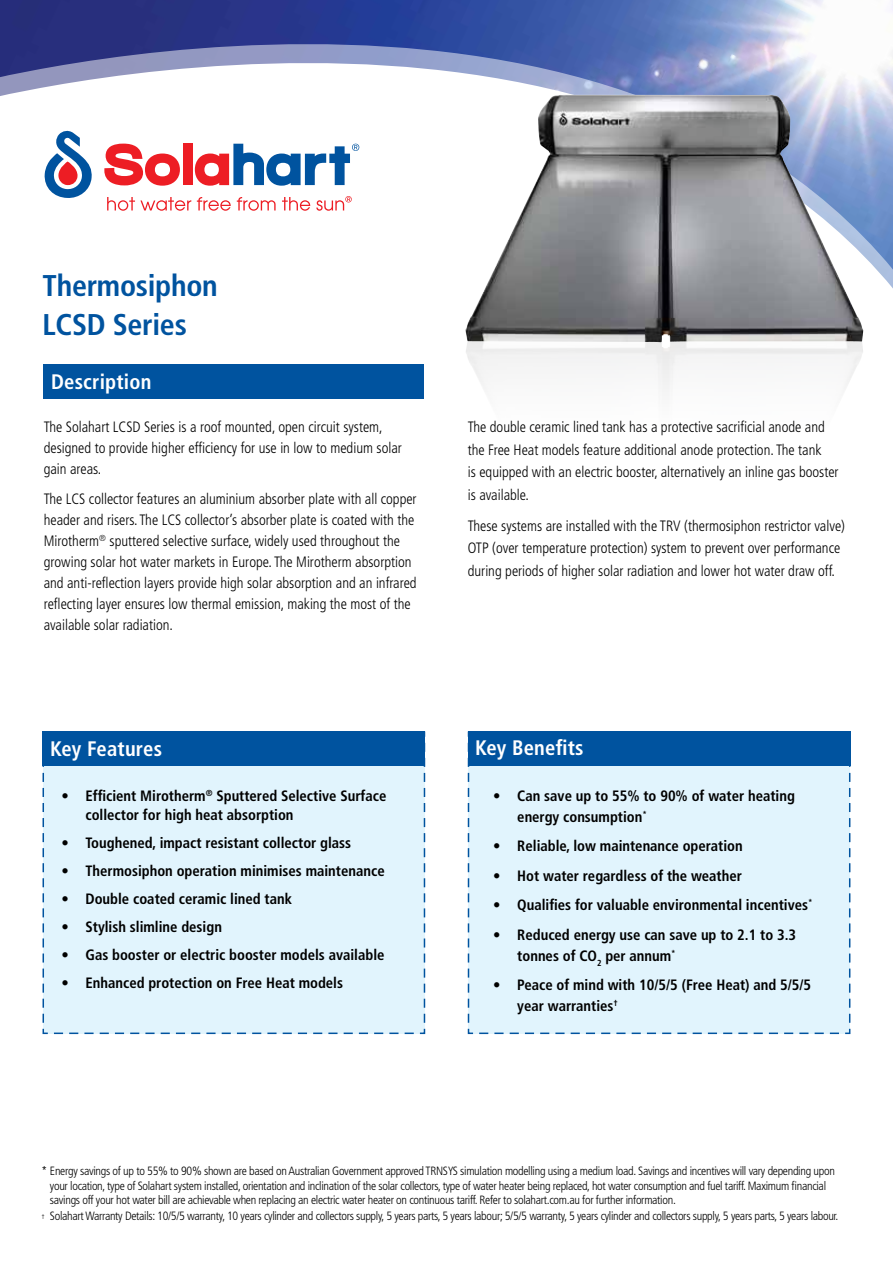
<style>
.page{position:relative;width:893px;height:1263px;background:#fff}
.page>*{position:absolute;margin:0;border:0;box-sizing:border-box;transform-origin:0 0}
.t1{font:700 condensed 30px/39px "Frutiger";letter-spacing:-.01em;color:#00539f}
.t2{font:700 condensed 21px "Frutiger";letter-spacing:.01em;color:#fff}
.t3{font:300 condensed 15px/21px "Frutiger";color:#000}
.t4{font:700 condensed 15px/21px "Frutiger";color:#000}
.t5{font:300 condensed 12px/14.4px "Frutiger";letter-spacing:-.025em;color:#000}
.s1{font-size:7.05px}
</style>
<div class="page">
<div style="left:467px;top:731px;width:384px;height:304px;background:#e1f4fd"></div>
<div style="left:468px;top:731px;width:382px;height:35px;background:#00539f"></div>
<div style="left:42px;top:731px;width:384px;height:304px;background:#e1f4fd"></div>
<div style="left:43px;top:731px;width:382px;height:35px;background:#00539f"></div>
<svg style="left:0;top:0;width:893px;height:399px"></svg>
<svg style="left:107px;top:197px;width:84px;height:14px"></svg>
<svg style="left:197px;top:197px;width:34px;height:14px"></svg>
<svg style="left:237px;top:197px;width:39px;height:14px"></svg>
<svg style="left:282px;top:197px;width:28px;height:14px"></svg>
<svg style="left:316px;top:196px;width:36px;height:15px"></svg>
<svg style="left:45px;top:131px;width:47px;height:68px"></svg>
<svg style="left:104px;top:144px;width:76px;height:42px"></svg>
<div style="left:183px;top:144px;width:9px;height:41px;background:#ed1d24"></div>
<svg style="left:195px;top:144px;width:164px;height:42px"></svg>
<div style="left:44px;top:365px;width:380px;height:34px;background:#00539f"></div>
<img style="left:540px;top:95px;width:230px;height:17px">
<img style="left:465px;top:340px;width:195px;height:34px">
<h1 class="t1" style="left:43px;top:266px;width:177px">Thermosiphon<br>LCSD Series</h1>
<h2 class="t2" style="left:51px;top:369px;width:102px">Description</h2>
<p class="t3" style="left:44px;top:417px;width:360px">The Solahart LCSD Series is a roof mounted, open circuit system, designed to provide higher efficiency for use in low to medium solar gain areas.</p>
<p class="t3" style="left:44px;top:488px;width:374px">The LCS collector features an aluminium absorber plate with all copper header and risers. The LCS collector’s absorber plate is coated with the Mirotherm<sup>®</sup> sputtered selective surface, widely used throughout the growing solar hot water markets in Europe. The Mirotherm absorption and anti-reflection layers provide high solar absorption and an infrared reflecting layer ensures low thermal emission, making the most of the available solar radiation.</p>
<p class="t3" style="left:468px;top:416px;width:372px;line-height:22.5px">The double ceramic lined tank has a protective sacrificial anode and the Free Heat models feature additional anode protection. The tank<br>is equipped with an electric booster, alternatively an inline gas booster is available.</p>
<p class="t3" style="left:468px;top:514px;width:379px;line-height:22.5px">These systems are installed with the TRV (thermosiphon restrictor valve)<br>OTP (over temperature protection) system to prevent over performance during periods of higher solar radiation and lower hot water draw off.</p>
<h2 class="t2" style="left:50px;top:736px;width:113px">Key Features</h2>
<h2 class="t2" style="left:475px;top:735px;width:110px">Key Benefits</h2>
<p class="t4" style="left:85px;top:786px;width:302px;line-height:19.5px;text-indent:-24px">• Efficient Mirotherm<sup>®</sup> Sputtered Selective Surface collector for high heat absorption</p>
<p class="t4" style="left:61px;top:832px;width:291px">• Toughened, impact resistant collector glass</p>
<p class="t4" style="left:61px;top:860px;width:325px">• Thermosiphon operation minimises maintenance</p>
<p class="t4" style="left:61px;top:888px;width:232px">• Double coated ceramic lined tank</p>
<p class="t4" style="left:61px;top:916px;width:162px">• Stylish slimline design</p>
<p class="t4" style="left:61px;top:944px;width:325px">• Gas booster or electric booster models available</p>
<p class="t4" style="left:61px;top:972px;width:283px">• Enhanced protection on Free Heat models</p>
<p class="t4" style="left:517px;top:785px;width:279px;text-indent:-24px">• Can save up to 55% to 90% of water heating energy consumption<sup>*</sup></p>
<p class="t4" style="left:493px;top:835px;width:251px">• Reliable, low maintenance operation</p>
<p class="t4" style="left:493px;top:865px;width:250px">• Hot water regardless of the weather</p>
<p class="t4" style="left:493px;top:894px;width:321px">• Qualifies for valuable environmental incentives<sup>*</sup></p>
<p class="t4" style="left:517px;top:924px;width:280px;text-indent:-24px">• Reduced energy use can save up to 2.1 to 3.3 tonnes of CO<sub>2</sub> per annum<sup>*</sup></p>
<p class="t4" style="left:517px;top:974px;width:295px;text-indent:-24px">• Peace of mind with 10/5/5 (Free Heat) and 5/5/5 year warranties<sup>†</sup></p>
<p class="t5" style="left:50px;top:1164px;width:786px;text-indent:-9px">* Energy savings of up to 55% to 90% shown are based on Australian Government approved TRNSYS simulation modelling using a medium load. Savings and incentives will vary depending upon your location, type of Solahart system installed, orientation and inclination of the solar collectors, type of water heater being replaced, hot water consumption and fuel tariff. Maximum financial savings off your hot water bill are achievable when replacing an electric water heater on continuous tariff. Refer to solahart.com.au for further information.</p>
<p class="t5" style="left:41px;top:1208px;width:798px"><span class="s1">†</span> Solahart Warranty Details: 10/5/5 warranty, 10 years cylinder and collectors supply, 5 years parts, 5 years labour; 5/5/5 warranty, 5 years cylinder and collectors supply, 5 years parts, 5 years labour.</p>
</div>
